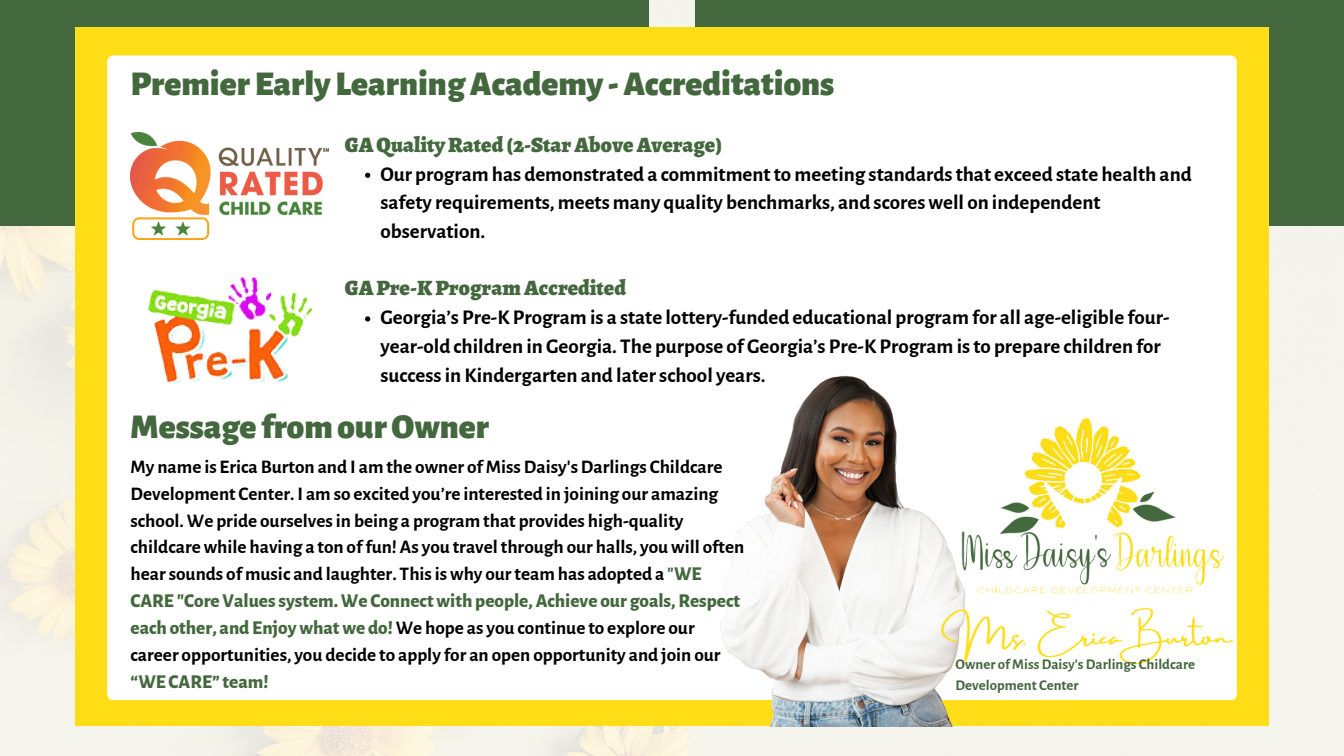
<style>
.page{position:relative;width:1344px;height:756px;background:#fff}
.page>*{position:absolute;margin:0;border:0;box-sizing:border-box;transform-origin:0 0}
.t1{font:900 35px "Alegreya Sans";color:#43683d}
.t2{font:26.34px "Amsterdam Three";color:#ffdd17}
.t3{font:900 21.88px "Alegreya";color:#43683d}
.t4{font:700 21px/28.9px "Alegreya Sans";color:#000}
.t5{font:700 19.25px/26.9px "Alegreya Sans";color:#000}
.t6{font:800 19.25px "Alegreya Sans";color:#43683d}
.t7{font:700 14.88px/20.3px "Alegreya Sans";color:#43683d}
.s1{color:#43683d}
.s2{font-weight:800;color:#43683d}
</style>
<div class="page">
<img style="left:0;top:0;width:1344px;height:756px">
<div style="left:0;top:0;width:648px;height:225px;background:#43683d"></div>
<div style="left:696px;top:0;width:648px;height:225px;background:#43683d"></div>
<div style="left:76px;top:28px;width:1192px;height:698px;background:#ffdd17"></div>
<div style="left:107px;top:55px;width:1130px;height:645px;background:#fff"></div>
<img style="left:131px;top:132px;width:198px;height:107px">
<img style="left:144px;top:273px;width:172px;height:114px">
<svg style="left:365px;top:173px;width:5px;height:5px"></svg>
<img style="left:688px;top:275px;width:302px;height:452px">
<svg style="left:365px;top:316px;width:5px;height:6px"></svg>
<img style="left:951px;top:407px;width:286px;height:194px">
<h1 class="t1" style="left:131px;top:55px;width:705px">Premier Early Learning Academy - Accreditations</h1>
<p class="t3" style="left:345px;top:127px;width:379px">GA Quality Rated (2-Star Above Average)</p>
<p class="t4" style="left:380px;top:158px;width:813px">Our program has demonstrated a commitment to meeting standards that exceed state health and safety requirements, meets many quality benchmarks, and scores well on independent observation.</p>
<p class="t3" style="left:345px;top:271px;width:283px">GA Pre-K Program Accredited</p>
<p class="t4" style="left:380px;top:302px;width:791px">Georgia’s Pre-K Program is a state lottery-funded educational program for all age-eligible four&shy;year-old children in Georgia. The purpose of Georgia’s Pre-K Program is to prepare children for success in Kindergarten and later school years.</p>
<h1 class="t1" style="left:131px;top:399px;width:360px">Message from our Owner</h1>
<p class="t5" style="left:131px;top:452px;width:615px">My name is Erica Burton and I am the owner of Miss Daisy's Darlings Childcare Development Center. I am so excited you’re interested in joining our amazing school. We pride ourselves in being a program that provides high-quality childcare while having a ton of fun! As you travel through our halls, you will often hear sounds of music and laughter. This is why our team has adopted a <span class="s1">"</span><span class="s2">WE CARE "Core Values system. We Connect with people, Achieve our goals, Respect each other, and Enjoy what we do!</span> We hope as you continue to explore our career opportunities, you decide to apply for an open opportunity and join our</p>
<p class="t6" style="left:131px;top:667px;width:140px">“WE CARE” team!</p>
<h2 class="t2" style="left:956px;top:621px;width:277px">Ms. Erica Burton</h2>
<p class="t7" style="left:956px;top:653px;width:241px">Owner of Miss Daisy's Darlings Childcare<br>Development Center</p>
</div>
